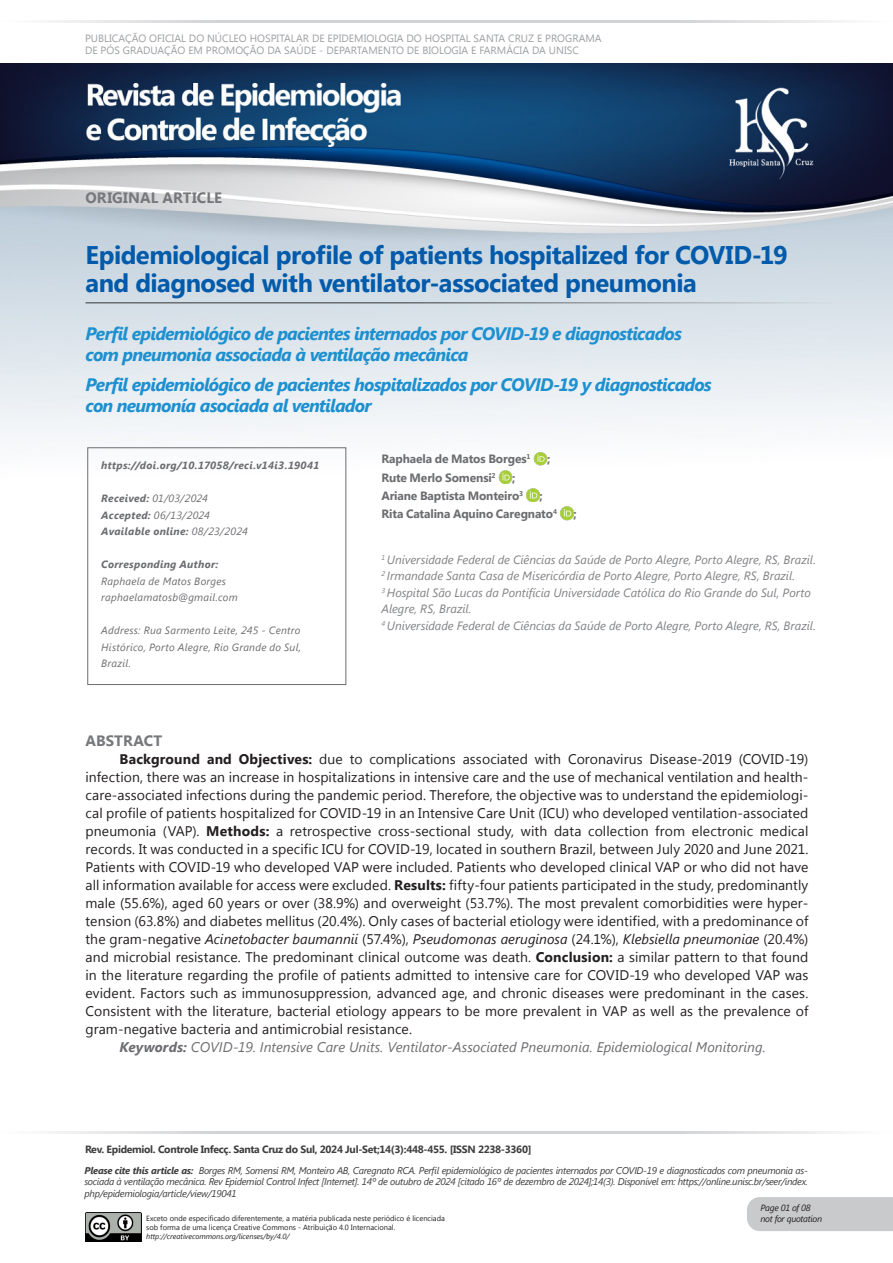
<style>
.page{position:relative;width:893px;height:1263px;background:#fff}
.page>*{position:absolute;margin:0;border:0;box-sizing:border-box;transform-origin:0 0}
.TÍTULOS{font:700 25.5px/27.6px "Segoe UI";letter-spacing:-.02em;color:#015aaa}
.títulos_textos{font:italic 700 18px "Segoe UI";letter-spacing:-.045em;color:#1d90d0}
.SESSAO{font:700 15px "Segoe UI";letter-spacing:.01em;color:#76787b}
.texto_ok{font:700 15px "Segoe UI";letter-spacing:.005em;color:#76787b}
.texto_ok-2{font:13.95px/18px "Segoe UI";letter-spacing:.005em;color:#231f20;text-align:justify}
.texto_ok-3{font:italic 13.95px "Segoe UI";color:#6c6d70}
.Titulação_médicos_ok{font:italic 12px/16.5px "Segoe UI";color:#808285}
.Nome_médico{font:700 12px "Segoe UI";letter-spacing:-.015em;color:#6c6d70}
.texto_ok-4{font:italic 10.5px/16.5px "Segoe UI";letter-spacing:.025em;color:#6c6d70;text-align:justify}
.t1{font:10.5px/12.6px "Segoe UI";color:#9d9fa2}
.texto_ok-5{font:italic 700 10.5px "Segoe UI";letter-spacing:.025em;color:#6c6d70}
.t2{font:700 10.5px "Segoe UI";letter-spacing:-.03em;color:#3e3e3f}
.t3{font:italic 9.75px/11.7px "Segoe UI";letter-spacing:-.03em;color:#3e3e3f;text-align:justify}
.t4{font:italic 9px "Segoe UI";letter-spacing:-.03em;color:#231f20}
.t5{font:7.5px/9px "Segoe UI";color:#231f20}
.t6{font:italic 7.5px "Segoe UI";color:#231f20}
.s1{font-weight:700}
.s2{font-weight:400}
.s3{font-style:italic}
</style>
<div class="page">
<img style="left:0;top:64px;width:893px;height:456px">
<hr style="left:0;top:20px;width:446px;height:2px;background:#d1d2d4">
<hr style="left:446px;top:20px;width:447px;height:2px;background:#d1d2d4">
<img style="left:85px;top:1213px;width:57px;height:29px">
<hr style="left:0;top:1131px;width:446px;height:3px;background:#d1d2d4">
<hr style="left:446px;top:1131px;width:446px;height:3px;background:#d1d2d4">
<div style="left:747px;top:1197px;width:146px;height:34px;background:#c9cacc"></div>
<hr style="left:86px;top:302px;width:751px;height:1px;background:#6c6d70">
<div style="left:88px;top:448px;width:258px;height:237px;border:1px solid #6c6d70"></div>
<img style="left:534px;top:451px;width:13px;height:14px">
<svg style="left:499px;top:470px;width:13px;height:13px"></svg>
<img style="left:526px;top:488px;width:14px;height:14px">
<img style="left:560px;top:506px;width:14px;height:14px">
<p class="t1" style="left:85px;top:31px;width:518px">PUBLICAÇÃO OFICIAL DO NÚCLEO HOSPITALAR DE EPIDEMIOLOGIA DO HOSPITAL SANTA CRUZ E PROGRAMA<br>DE PÓS GRADUAÇÃO EM PROMOÇÃO DA SAÚDE - DEPARTAMENTO DE BIOLOGIA E FARMÁCIA DA UNISC</p>
<p class="SESSAO" style="left:86px;top:187px;width:138px">ORIGINAL ARTICLE</p>
<p class="TÍTULOS" style="left:86px;top:240px;width:704px">Epidemiological profile of patients hospitalized for COVID-19 and diagnosed with ventilator-associated pneumonia</p>
<p class="títulos_textos" style="left:86px;top:321px;width:598px">Perfil epidemiológico de pacientes internados por COVID-19 e diagnosticados</p>
<p class="títulos_textos" style="left:86px;top:342px;width:385px">com pneumonia associada à ventilação mecânica</p>
<p class="títulos_textos" style="left:86px;top:372px;width:628px">Perfil epidemiológico de pacientes hospitalizados por COVID-19 y diagnosticados</p>
<p class="títulos_textos" style="left:86px;top:393px;width:288px">con neumonía asociada al ventilador</p>
<p class="texto_ok-5" style="left:101px;top:458px;width:220px">https://doi.org/10.17058/reci.v14i3.19041</p>
<p class="texto_ok-4" style="left:101px;top:490px;width:108px"><span class="s1">Received:</span> 01/03/2024</p>
<p class="texto_ok-4" style="left:101px;top:506px;width:110px"><span class="s1">Accepted:</span> 06/13/2024</p>
<p class="texto_ok-5" style="left:101px;top:524px;width:148px">Available online: <span class="s2">08/23/2024</span></p>
<p class="texto_ok-5" style="left:101px;top:557px;width:119px">Corresponding Author:</p>
<p class="texto_ok-4" style="left:101px;top:572px;width:126px">Raphaela de Matos Borges</p>
<p class="texto_ok-4" style="left:101px;top:589px;width:138px">raphaelamatosb@gmail.com</p>
<p class="texto_ok-4" style="left:101px;top:622px;width:201px">Address: Rua Sarmento Leite, 245 - Centro Histórico, Porto Alegre, Rio Grande do Sul, Brazil.</p>
<p class="Nome_médico" style="left:381px;top:451px;width:151px">Raphaela de Matos Borges<sup>1</sup></p>
<p class="Nome_médico" style="left:547px;top:451px;width:5px">;</p>
<p class="Nome_médico" style="left:381px;top:469px;width:116px">Rute Merlo Somensi<sup>2</sup></p>
<p class="Nome_médico" style="left:512px;top:469px;width:5px">;</p>
<p class="Nome_médico" style="left:381px;top:487px;width:143px">Ariane Baptista Monteiro<sup>3</sup></p>
<p class="Nome_médico" style="left:540px;top:487px;width:5px">;</p>
<p class="Nome_médico" style="left:381px;top:505px;width:177px">Rita Catalina Aquino Caregnato<sup>4</sup></p>
<p class="Nome_médico" style="left:574px;top:505px;width:5px">;</p>
<p class="Titulação_médicos_ok" style="left:381px;top:550px;width:436px"><sup>1</sup> Universidade Federal de Ciências da Saúde de Porto Alegre, Porto Alegre, RS, Brazil.</p>
<p class="Titulação_médicos_ok" style="left:381px;top:567px;width:415px"><sup>2</sup> Irmandade Santa Casa de Misericórdia de Porto Alegre, Porto Alegre, RS, Brazil.</p>
<p class="Titulação_médicos_ok" style="left:381px;top:583px;width:431px"><sup>3</sup> Hospital São Lucas da Pontifícia Universidade Católica do Rio Grande do Sul, Porto<br>Alegre, RS, Brazil.</p>
<p class="Titulação_médicos_ok" style="left:381px;top:616px;width:436px"><sup>4</sup> Universidade Federal de Ciências da Saúde de Porto Alegre, Porto Alegre, RS, Brazil.</p>
<p class="texto_ok" style="left:86px;top:730px;width:78px">ABSTRACT</p>
<p class="texto_ok-2" style="left:86px;top:749px;width:724px;text-indent:34px"><span class="s1">Background and Objectives:</span> due to complications associated with Coronavirus Disease-2019 (COVID-19) infection, there was an increase in hospitalizations in intensive care and the use of mechanical ventilation and health&shy;care-associated infections during the pandemic period. Therefore, the objective was to understand the epidemiologi&shy;cal profile of patients hospitalized for COVID-19 in an Intensive Care Unit (ICU) who developed ventilation-associated pneumonia (VAP). <span class="s1">Methods:</span> a retrospective cross-sectional study, with data collection from electronic medical records. It was conducted in a specific ICU for COVID-19, located in southern Brazil, between July 2020 and June 2021.<br>Patients with COVID-19 who developed VAP were included. Patients who developed clinical VAP or who did not have all information available for access were excluded. <span class="s1">Results:</span> fifty-four patients participated in the study, predominantly male (55.6%), aged 60 years or over (38.9%) and overweight (53.7%). The most prevalent comorbidities were hyper&shy;tension (63.8%) and diabetes mellitus (20.4%). Only cases of bacterial etiology were identified, with a predominance of the gram-negative <span class="s3">Acinetobacter baumannii</span> (57.4%), <span class="s3">Pseudomonas aeruginosa</span> (24.1%), <span class="s3">Klebsiella pneumoniae</span> (20.4%) and microbial resistance. The predominant clinical outcome was death. <span class="s1">Conclusion:</span> a similar pattern to that found in the literature regarding the profile of patients admitted to intensive care for COVID-19 who developed VAP was evident. Factors such as immunosuppression, advanced age, and chronic diseases were predominant in the cases.<br>Consistent with the literature, bacterial etiology appears to be more prevalent in VAP as well as the prevalence of gram-negative bacteria and antimicrobial resistance.</p>
<p class="texto_ok-3" style="left:120px;top:1037px;width:648px"><span class="s1">Keywords:</span> COVID-19. Intensive Care Units. Ventilator-Associated Pneumonia. Epidemiological Monitoring.</p>
<p class="t2" style="left:85px;top:1141px;width:448px">Rev. Epidemiol. Controle Infecç. Santa Cruz do Sul, 2024 Jul-Set;14(3):448-455. [ISSN 2238-3360]</p>
<p class="t3" style="left:85px;top:1164px;width:725px"><span class="s1">Please cite this article as:</span> Borges RM, Somensi RM, Monteiro AB, Caregnato RCA. Perfil epidemiológico de pacientes internados por COVID-19 e diagnosticados com pneumonia as&shy;sociada à ventilação mecânica. Rev Epidemiol Control Infect [Internet]. 14º de outubro de 2024 [citado 16º de dezembro de 2024];14(3). Disponível em: https://online.unisc.br/seer/index. php/epidemiologia/article/view/19041</p>
<p class="t5" style="left:146px;top:1213px;width:300px">Exceto onde especificado diferentemente, a matéria publicada neste periódico é licenciada sob forma de uma licença Creative Commons - Atribuição 4.0 Internacional.</p>
<p class="t6" style="left:146px;top:1231px;width:145px">http://creativecommons.org/licenses/by/4.0/</p>
<p class="t4" style="left:760px;top:1201px;width:52px">Page 01 of 08</p>
<p class="t4" style="left:760px;top:1212px;width:63px">not for quotation</p>
</div>
